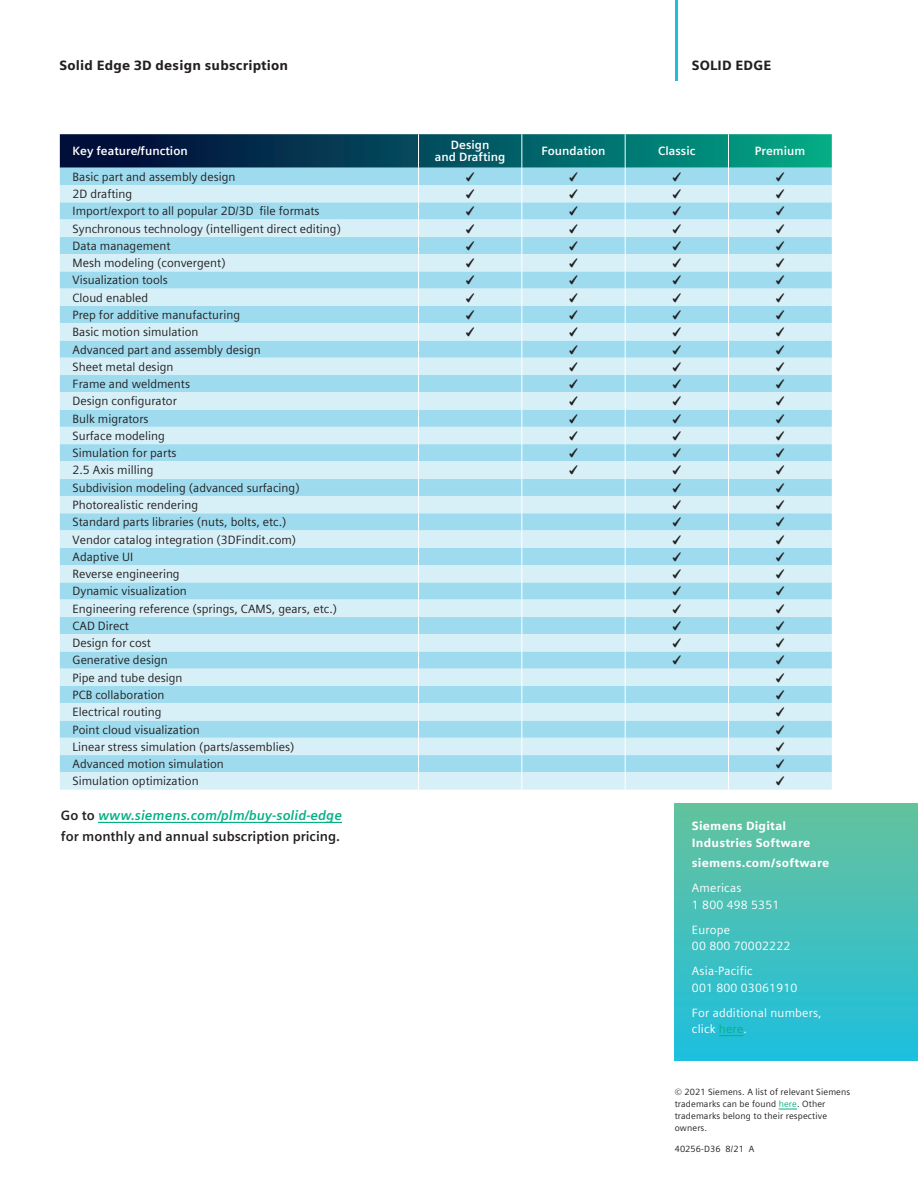
<style>
.page{position:relative;width:918px;height:1188px;background:#fff}
.page>*{position:absolute;margin:0;border:0;box-sizing:border-box;transform-origin:0 0}
.Body_Copy_9pt_5mm{font:700 13.5px/21.3px "Siemens Sans";color:#231f20}
.t1{font:900 13.5px "Siemens Sans";letter-spacing:.015em;color:#231f20}
.t2{font:12px "Siemens Sans Global";color:#231f20}
.Contact_Text{font:12px/16.5px "Siemens Sans Global";letter-spacing:.015em;color:#fff}
.t3{font:700 12px/12px "Siemens Sans Global";color:#fff;text-align:center}
.Contact_Heading_Text{font:900 12px/16.5px "Siemens Sans";letter-spacing:.015em;color:#fff}
.LEGAL_TEXT{font:9px/12px "Siemens Sans Global";letter-spacing:.015em;color:#231f20}
.s1{font-style:italic;color:#05b085}
.s2{color:#05b085}
</style>
<div class="page">
<hr style="left:98px;top:822px;width:244px;height:1px;background:#05b085">
<svg style="left:60px;top:134px;width:772px;height:656px;background:#b2deeb"></svg>
<svg style="left:779px;top:1109px;width:18px;height:1px"></svg>
<div style="left:675px;top:804px;width:243px;height:256px;background:linear-gradient(to bottom,#66c29c,#1ebfde)"></div>
<svg style="left:719px;top:1035px;width:24px;height:1px"></svg>
<hr style="left:675px;top:0;width:3px;height:81px;background:#1cbfdf">
<p class="t1" style="left:60px;top:58px;width:230px">Solid Edge 3D design subscription</p>
<p class="t1" style="left:692px;top:57px;width:81px">SOLID EDGE</p>
<p class="t3" style="left:73px;top:145px;width:117px">Key feature/function</p>
<p class="t3" style="left:435px;top:139px;width:72px">Design<br>and Drafting</p>
<p class="t3" style="left:541px;top:145px;width:66px">Foundation</p>
<p class="t3" style="left:658px;top:145px;width:39px">Classic</p>
<p class="t3" style="left:755px;top:145px;width:52px">Premium</p>
<p class="t2" style="left:73px;top:168px;width:164px">Basic part and assembly design</p>
<p class="t2" style="left:466px;top:168px;width:11px">✓</p>
<p class="t2" style="left:569px;top:168px;width:11px">✓</p>
<p class="t2" style="left:672px;top:168px;width:11px">✓</p>
<p class="t2" style="left:775px;top:168px;width:11px">✓</p>
<p class="t2" style="left:73px;top:185px;width:61px">2D drafting</p>
<p class="t2" style="left:466px;top:185px;width:11px">✓</p>
<p class="t2" style="left:569px;top:185px;width:11px">✓</p>
<p class="t2" style="left:672px;top:185px;width:11px">✓</p>
<p class="t2" style="left:775px;top:185px;width:11px">✓</p>
<p class="t2" style="left:73px;top:202px;width:249px">Import/export to all popular 2D/3D file formats</p>
<p class="t2" style="left:466px;top:202px;width:11px">✓</p>
<p class="t2" style="left:569px;top:202px;width:11px">✓</p>
<p class="t2" style="left:672px;top:202px;width:11px">✓</p>
<p class="t2" style="left:775px;top:202px;width:11px">✓</p>
<p class="t2" style="left:73px;top:219px;width:270px">Synchronous technology (intelligent direct editing)</p>
<p class="t2" style="left:466px;top:219px;width:11px">✓</p>
<p class="t2" style="left:569px;top:219px;width:11px">✓</p>
<p class="t2" style="left:672px;top:219px;width:11px">✓</p>
<p class="t2" style="left:775px;top:219px;width:11px">✓</p>
<p class="t2" style="left:73px;top:237px;width:99px">Data management</p>
<p class="t2" style="left:466px;top:237px;width:11px">✓</p>
<p class="t2" style="left:569px;top:237px;width:11px">✓</p>
<p class="t2" style="left:672px;top:237px;width:11px">✓</p>
<p class="t2" style="left:775px;top:237px;width:11px">✓</p>
<p class="t2" style="left:73px;top:254px;width:155px">Mesh modeling (convergent)</p>
<p class="t2" style="left:466px;top:254px;width:11px">✓</p>
<p class="t2" style="left:569px;top:254px;width:11px">✓</p>
<p class="t2" style="left:672px;top:254px;width:11px">✓</p>
<p class="t2" style="left:775px;top:254px;width:11px">✓</p>
<p class="t2" style="left:73px;top:271px;width:97px">Visualization tools</p>
<p class="t2" style="left:466px;top:271px;width:11px">✓</p>
<p class="t2" style="left:569px;top:271px;width:11px">✓</p>
<p class="t2" style="left:672px;top:271px;width:11px">✓</p>
<p class="t2" style="left:775px;top:271px;width:11px">✓</p>
<p class="t2" style="left:73px;top:288px;width:77px">Cloud enabled</p>
<p class="t2" style="left:466px;top:288px;width:11px">✓</p>
<p class="t2" style="left:569px;top:288px;width:11px">✓</p>
<p class="t2" style="left:672px;top:288px;width:11px">✓</p>
<p class="t2" style="left:775px;top:288px;width:11px">✓</p>
<p class="t2" style="left:73px;top:306px;width:169px">Prep for additive manufacturing</p>
<p class="t2" style="left:466px;top:306px;width:11px">✓</p>
<p class="t2" style="left:569px;top:306px;width:11px">✓</p>
<p class="t2" style="left:672px;top:306px;width:11px">✓</p>
<p class="t2" style="left:775px;top:306px;width:11px">✓</p>
<p class="t2" style="left:73px;top:323px;width:127px">Basic motion simulation</p>
<p class="t2" style="left:466px;top:323px;width:11px">✓</p>
<p class="t2" style="left:569px;top:323px;width:11px">✓</p>
<p class="t2" style="left:672px;top:323px;width:11px">✓</p>
<p class="t2" style="left:775px;top:323px;width:11px">✓</p>
<p class="t2" style="left:73px;top:340px;width:190px">Advanced part and assembly design</p>
<p class="t2" style="left:569px;top:340px;width:11px">✓</p>
<p class="t2" style="left:672px;top:340px;width:11px">✓</p>
<p class="t2" style="left:775px;top:340px;width:11px">✓</p>
<p class="t2" style="left:73px;top:358px;width:102px">Sheet metal design</p>
<p class="t2" style="left:569px;top:358px;width:11px">✓</p>
<p class="t2" style="left:672px;top:358px;width:11px">✓</p>
<p class="t2" style="left:775px;top:358px;width:11px">✓</p>
<p class="t2" style="left:73px;top:375px;width:119px">Frame and weldments</p>
<p class="t2" style="left:569px;top:375px;width:11px">✓</p>
<p class="t2" style="left:672px;top:375px;width:11px">✓</p>
<p class="t2" style="left:775px;top:375px;width:11px">✓</p>
<p class="t2" style="left:73px;top:392px;width:106px">Design configurator</p>
<p class="t2" style="left:569px;top:392px;width:11px">✓</p>
<p class="t2" style="left:672px;top:392px;width:11px">✓</p>
<p class="t2" style="left:775px;top:392px;width:11px">✓</p>
<p class="t2" style="left:73px;top:409px;width:78px">Bulk migrators</p>
<p class="t2" style="left:569px;top:409px;width:11px">✓</p>
<p class="t2" style="left:672px;top:409px;width:11px">✓</p>
<p class="t2" style="left:775px;top:409px;width:11px">✓</p>
<p class="t2" style="left:73px;top:427px;width:94px">Surface modeling</p>
<p class="t2" style="left:569px;top:427px;width:11px">✓</p>
<p class="t2" style="left:672px;top:427px;width:11px">✓</p>
<p class="t2" style="left:775px;top:427px;width:11px">✓</p>
<p class="t2" style="left:73px;top:444px;width:105px">Simulation for parts</p>
<p class="t2" style="left:569px;top:444px;width:11px">✓</p>
<p class="t2" style="left:672px;top:444px;width:11px">✓</p>
<p class="t2" style="left:775px;top:444px;width:11px">✓</p>
<p class="t2" style="left:73px;top:461px;width:82px">2.5 Axis milling</p>
<p class="t2" style="left:569px;top:461px;width:11px">✓</p>
<p class="t2" style="left:672px;top:461px;width:11px">✓</p>
<p class="t2" style="left:775px;top:461px;width:11px">✓</p>
<p class="t2" style="left:73px;top:478px;width:229px">Subdivision modeling (advanced surfacing)</p>
<p class="t2" style="left:672px;top:478px;width:11px">✓</p>
<p class="t2" style="left:775px;top:478px;width:11px">✓</p>
<p class="t2" style="left:73px;top:496px;width:127px">Photorealistic rendering</p>
<p class="t2" style="left:672px;top:496px;width:11px">✓</p>
<p class="t2" style="left:775px;top:496px;width:11px">✓</p>
<p class="t2" style="left:73px;top:513px;width:216px">Standard parts libraries (nuts, bolts, etc.)</p>
<p class="t2" style="left:672px;top:513px;width:11px">✓</p>
<p class="t2" style="left:775px;top:513px;width:11px">✓</p>
<p class="t2" style="left:73px;top:530px;width:225px">Vendor catalog integration (3DFindit.com)</p>
<p class="t2" style="left:672px;top:530px;width:11px">✓</p>
<p class="t2" style="left:775px;top:530px;width:11px">✓</p>
<p class="t2" style="left:73px;top:548px;width:62px">Adaptive UI</p>
<p class="t2" style="left:672px;top:548px;width:11px">✓</p>
<p class="t2" style="left:775px;top:548px;width:11px">✓</p>
<p class="t2" style="left:73px;top:565px;width:109px">Reverse engineering</p>
<p class="t2" style="left:672px;top:565px;width:11px">✓</p>
<p class="t2" style="left:775px;top:565px;width:11px">✓</p>
<p class="t2" style="left:73px;top:582px;width:116px">Dynamic visualization</p>
<p class="t2" style="left:672px;top:582px;width:11px">✓</p>
<p class="t2" style="left:775px;top:582px;width:11px">✓</p>
<p class="t2" style="left:73px;top:599px;width:266px">Engineering reference (springs, CAMS, gears, etc.)</p>
<p class="t2" style="left:672px;top:599px;width:11px">✓</p>
<p class="t2" style="left:775px;top:599px;width:11px">✓</p>
<p class="t2" style="left:73px;top:617px;width:58px">CAD Direct</p>
<p class="t2" style="left:672px;top:617px;width:11px">✓</p>
<p class="t2" style="left:775px;top:617px;width:11px">✓</p>
<p class="t2" style="left:73px;top:634px;width:80px">Design for cost</p>
<p class="t2" style="left:672px;top:634px;width:11px">✓</p>
<p class="t2" style="left:775px;top:634px;width:11px">✓</p>
<p class="t2" style="left:73px;top:651px;width:97px">Generative design</p>
<p class="t2" style="left:672px;top:651px;width:11px">✓</p>
<p class="t2" style="left:775px;top:651px;width:11px">✓</p>
<p class="t2" style="left:73px;top:668px;width:111px">Pipe and tube design</p>
<p class="t2" style="left:775px;top:668px;width:11px">✓</p>
<p class="t2" style="left:73px;top:686px;width:93px">PCB collaboration</p>
<p class="t2" style="left:775px;top:686px;width:11px">✓</p>
<p class="t2" style="left:73px;top:703px;width:90px">Electrical routing</p>
<p class="t2" style="left:775px;top:703px;width:11px">✓</p>
<p class="t2" style="left:73px;top:720px;width:129px">Point cloud visualization</p>
<p class="t2" style="left:775px;top:720px;width:11px">✓</p>
<p class="t2" style="left:73px;top:738px;width:223px">Linear stress simulation (parts/assemblies)</p>
<p class="t2" style="left:775px;top:738px;width:11px">✓</p>
<p class="t2" style="left:73px;top:755px;width:153px">Advanced motion simulation</p>
<p class="t2" style="left:775px;top:755px;width:11px">✓</p>
<p class="t2" style="left:73px;top:772px;width:128px">Simulation optimization</p>
<p class="t2" style="left:775px;top:772px;width:11px">✓</p>
<p class="Body_Copy_9pt_5mm" style="left:61px;top:805px;width:283px">Go to <span class="s1">www.siemens.com/plm/buy-solid-edge </span>for monthly and annual subscription pricing.</p>
<p class="Contact_Heading_Text" style="left:692px;top:818px;width:120px">Siemens Digital<br>Industries Software</p>
<p class="Contact_Heading_Text" style="left:692px;top:855px;width:139px">siemens.com/software</p>
<p class="Contact_Text" style="left:692px;top:880px;width:89px">Americas<br>1 800 498 5351</p>
<p class="Contact_Text" style="left:692px;top:922px;width:100px">Europe<br>00 800 70002222</p>
<p class="Contact_Text" style="left:692px;top:963px;width:107px">Asia-Pacific<br>001 800 03061910</p>
<p class="Contact_Text" style="left:692px;top:1005px;width:131px">For additional numbers, click <span class="s2">here</span>.</p>
<p class="LEGAL_TEXT" style="left:675px;top:1086px;width:177px">© 2021 Siemens. A list of relevant Siemens trademarks can be found <span class="s2">here</span>. Other trademarks belong to their respective owners.</p>
<p class="LEGAL_TEXT" style="left:675px;top:1143px;width:81px">40256-D36 8/21 A</p>
</div>
